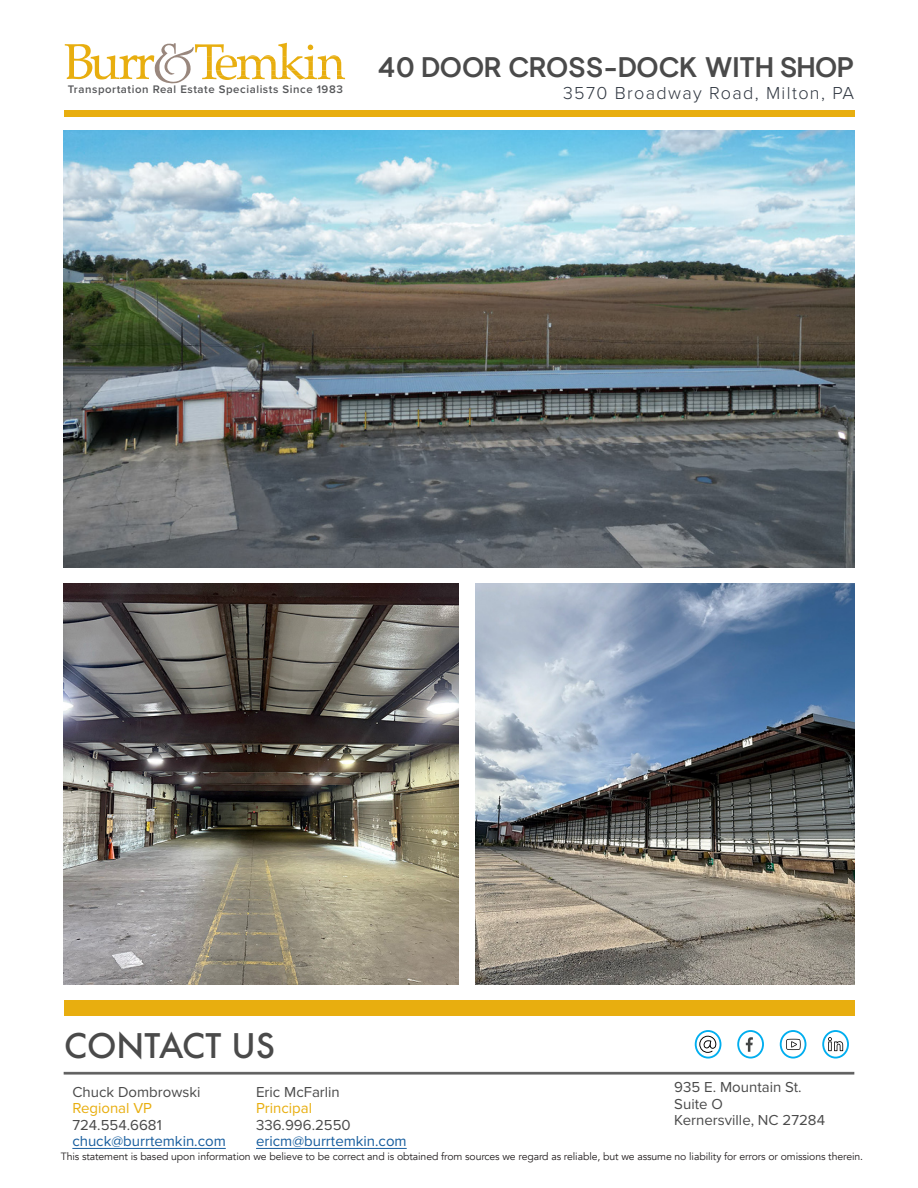
<style>
.page{position:relative;width:918px;height:1188px;background:#fff}
.page>*{position:absolute;margin:0;border:0;box-sizing:border-box;transform-origin:0 0}
.t1{font:500 33px "Futura";color:#4a4a4a}
.t2{font:500 27px "Luxora Grotesk";color:#4a4a4a}
.t3{font:300 18px "Proxima Nova";letter-spacing:.075em;color:#303741}
.Broker_Contact{font:15px/16.5px "Proxima Nova";color:#4a4a4a}
.Broker_Contact-2{font:15px "Proxima Nova";color:#175d9e}
.Gold_Broker_Title{font:15px "Proxima Nova";color:#e8ae0f}
.t4{font:600 11.4px "Proxima Nova";letter-spacing:.05em;color:#57585a}
.t5{font:10.5px "Avenir";letter-spacing:-.01em;color:#231f20}
</style>
<div class="page">
<div style="left:64px;top:1000px;width:790px;height:16px;background:#e8ae0f"></div>
<hr style="left:64px;top:1072px;width:790px;height:2px;background:#606060">
<div style="left:780px;top:1030px;width:26px;height:29px;border:2px solid #00aeef;border-radius:50%"></div>
<svg style="left:786px;top:1039px;width:15px;height:11px"></svg>
<svg style="left:828px;top:1037px;width:15px;height:14px"></svg>
<div style="left:822px;top:1030px;width:27px;height:29px;border:2px solid #00aeef;border-radius:50%"></div>
<svg style="left:699px;top:1036px;width:17px;height:17px"></svg>
<div style="left:695px;top:1030px;width:26px;height:29px;border:2px solid #00aeef;border-radius:50%"></div>
<svg style="left:746px;top:1037px;width:7px;height:15px"></svg>
<div style="left:737px;top:1030px;width:27px;height:29px;border:2px solid #00aeef;border-radius:50%"></div>
<hr style="left:256px;top:1148px;width:151px;height:1px;background:#175d9e">
<hr style="left:72px;top:1148px;width:154px;height:1px;background:#175d9e">
<img style="left:64px;top:131px;width:790px;height:436px">
<img style="left:64px;top:583px;width:395px;height:401px">
<img style="left:475px;top:583px;width:379px;height:401px">
<svg style="left:65px;top:43px;width:280px;height:41px"></svg>
<div style="left:64px;top:110px;width:790px;height:7px;background:#e8ae0f"></div>
<p class="t4" style="left:68px;top:81px;width:277px">Transportation Real Estate Specialists Since 1983</p>
<p class="t2" style="left:378px;top:50px;width:478px">40 DOOR CROSS-DOCK WITH SHOP</p>
<p class="t3" style="left:563px;top:79px;width:293px">3570 Broadway Road, Milton, PA</p>
<h1 class="t1" style="left:64px;top:1023px;width:213px">CONTACT US</h1>
<p class="Broker_Contact" style="left:72px;top:1083px;width:130px">Chuck Dombrowski</p>
<p class="Gold_Broker_Title" style="left:72px;top:1097px;width:81px">Regional VP</p>
<p class="Broker_Contact" style="left:72px;top:1116px;width:91px">724.554.6681</p>
<p class="Broker_Contact-2" style="left:72px;top:1130px;width:155px">chuck@burrtemkin.com</p>
<p class="Broker_Contact" style="left:256px;top:1083px;width:85px">Eric McFarlin</p>
<p class="Gold_Broker_Title" style="left:256px;top:1097px;width:58px">Principal</p>
<p class="Broker_Contact" style="left:256px;top:1116px;width:96px">336.996.2550</p>
<p class="Broker_Contact-2" style="left:256px;top:1130px;width:152px">ericm@burrtemkin.com</p>
<h3 class="Broker_Contact" style="left:674px;top:1078px;width:152px">935 E. Mountain St.<br>Suite O<br>Kernersville, NC 27284</h3>
<p class="t5" style="left:61px;top:1150px;width:804px">This statement is based upon information we believe to be correct and is obtained from sources we regard as reliable, but we assume no liability for errors or omissions therein.</p>
</div>
